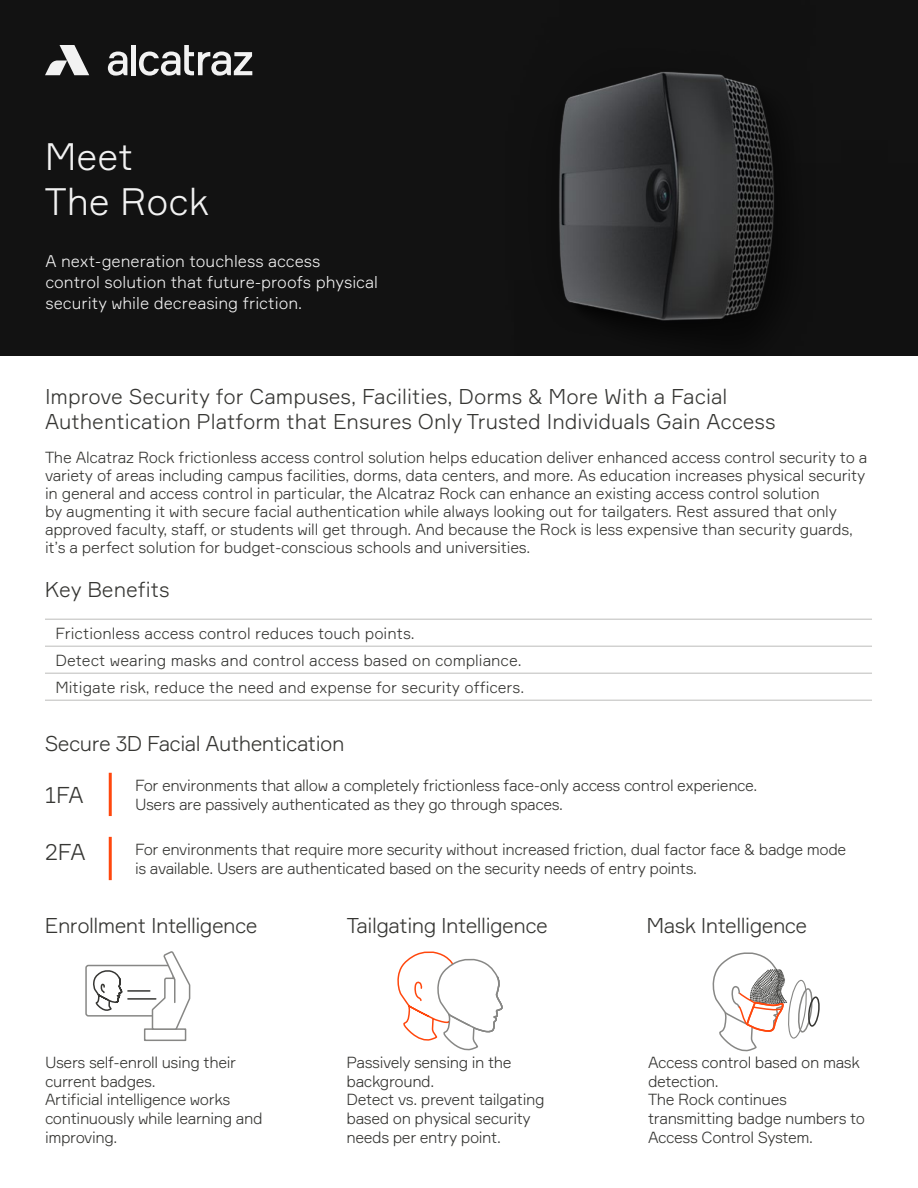
<style>
.page{position:relative;width:918px;height:1188px;background:#fff}
.page>*{position:absolute;margin:0;border:0;box-sizing:border-box;transform-origin:0 0}
.t1{font:300 37.5px/45px "Formular";color:#f2f2f2}
.t2{font:300 22.5px "Formular";letter-spacing:-.035em;color:#363633}
.t3{font:300 21px/25.2px "Formular";color:#363633}
.t4{font:300 21px "Formular";letter-spacing:-.025em;color:#363633}
.t5{font:300 16.5px/21px "Formular";color:#f2f2f2}
.t6{font:300 15.75px/18.8px "Formular";letter-spacing:-.015em;color:#363633}
</style>
<div class="page">
<svg style="left:85px;top:951px;width:106px;height:90px"></svg>
<svg style="left:397px;top:951px;width:106px;height:100px"></svg>
<svg style="left:712px;top:952px;width:108px;height:100px"></svg>
<div style="left:0;top:0;width:918px;height:356px;background:#121212"></div>
<hr style="left:109px;top:773px;width:3px;height:43px;background:#ff470d">
<hr style="left:109px;top:837px;width:3px;height:43px;background:#ff470d">
<svg style="left:45px;top:45px;width:44px;height:30px"></svg>
<svg style="left:108px;top:52px;width:19px;height:24px"></svg>
<div style="left:131px;top:45px;width:5px;height:30px;background:#f2f2f2"></div>
<svg style="left:139px;top:45px;width:113px;height:31px"></svg>
<img style="left:506px;top:0;width:346px;height:356px">
<hr style="left:45px;top:619px;width:827px;height:1px;background:#c4c4c2">
<hr style="left:45px;top:646px;width:827px;height:1px;background:#c4c4c2">
<hr style="left:45px;top:673px;width:827px;height:1px;background:#c4c4c2">
<hr style="left:45px;top:700px;width:827px;height:1px;background:#c4c4c2">
<h1 class="t1" style="left:45px;top:133px;width:166px">Meet<br>The Rock</h1>
<p class="t5" style="left:45px;top:250px;width:334px">A next-generation touchless access control solution that future-proofs physical security while decreasing friction.</p>
<h3 class="t3" style="left:45px;top:384px;width:732px">Improve Security for Campuses, Facilities, Dorms &amp; More With a Facial<br>Authentication Platform that Ensures Only Trusted Individuals Gain Access</h3>
<p class="t6" style="left:45px;top:448px;width:824px;line-height:18px">The Alcatraz Rock frictionless access control solution helps education deliver enhanced access control security to a variety of areas including campus facilities, dorms, data centers, and more. As education increases physical security in general and access control in particular, the Alcatraz Rock can enhance an existing access control solution<br>by augmenting it with secure facial authentication while always looking out for tailgaters. Rest assured that only approved faculty, staff, or students will get through. And because the Rock is less expensive than security guards, it’s a perfect solution for budget-conscious schools and universities.</p>
<h3 class="t3" style="left:45px;top:577px;width:126px">Key Benefits</h3>
<p class="t6" style="left:56px;top:619px;width:470px;line-height:27px">Frictionless access control reduces touch points.<br>Detect wearing masks and control access based on compliance.<br>Mitigate risk, reduce the need and expense for security officers.</p>
<h3 class="t4" style="left:45px;top:731px;width:301px">Secure 3D Facial Authentication</h3>
<h2 class="t2" style="left:45px;top:781px;width:40px">1FA</h2>
<h2 class="t2" style="left:45px;top:838px;width:42px">2FA</h2>
<p class="t6" style="left:135px;top:776px;width:624px">For environments that allow a completely frictionless face-only access control experience.<br>Users are passively authenticated as they go through spaces.</p>
<p class="t6" style="left:135px;top:840px;width:713px">For environments that require more security without increased friction, dual factor face &amp; badge mode is available. Users are authenticated based on the security needs of entry points.</p>
<h3 class="t4" style="left:45px;top:913px;width:214px">Enrollment Intelligence</h3>
<p class="t6" style="left:45px;top:1053px;width:219px">Users self-enroll using their current badges.<br>Artificial intelligence works continuously while learning and improving.</p>
<h3 class="t4" style="left:347px;top:913px;width:202px">Tailgating Intelligence</h3>
<p class="t6" style="left:347px;top:1053px;width:199px">Passively sensing in the background.<br>Detect vs. prevent tailgating based on physical security needs per entry point.</p>
<h3 class="t4" style="left:646px;top:913px;width:162px">Mask Intelligence</h3>
<p class="t6" style="left:648px;top:1053px;width:219px">Access control based on mask detection.<br>The Rock continues transmitting badge numbers to<br>Access Control System.</p>
</div>
